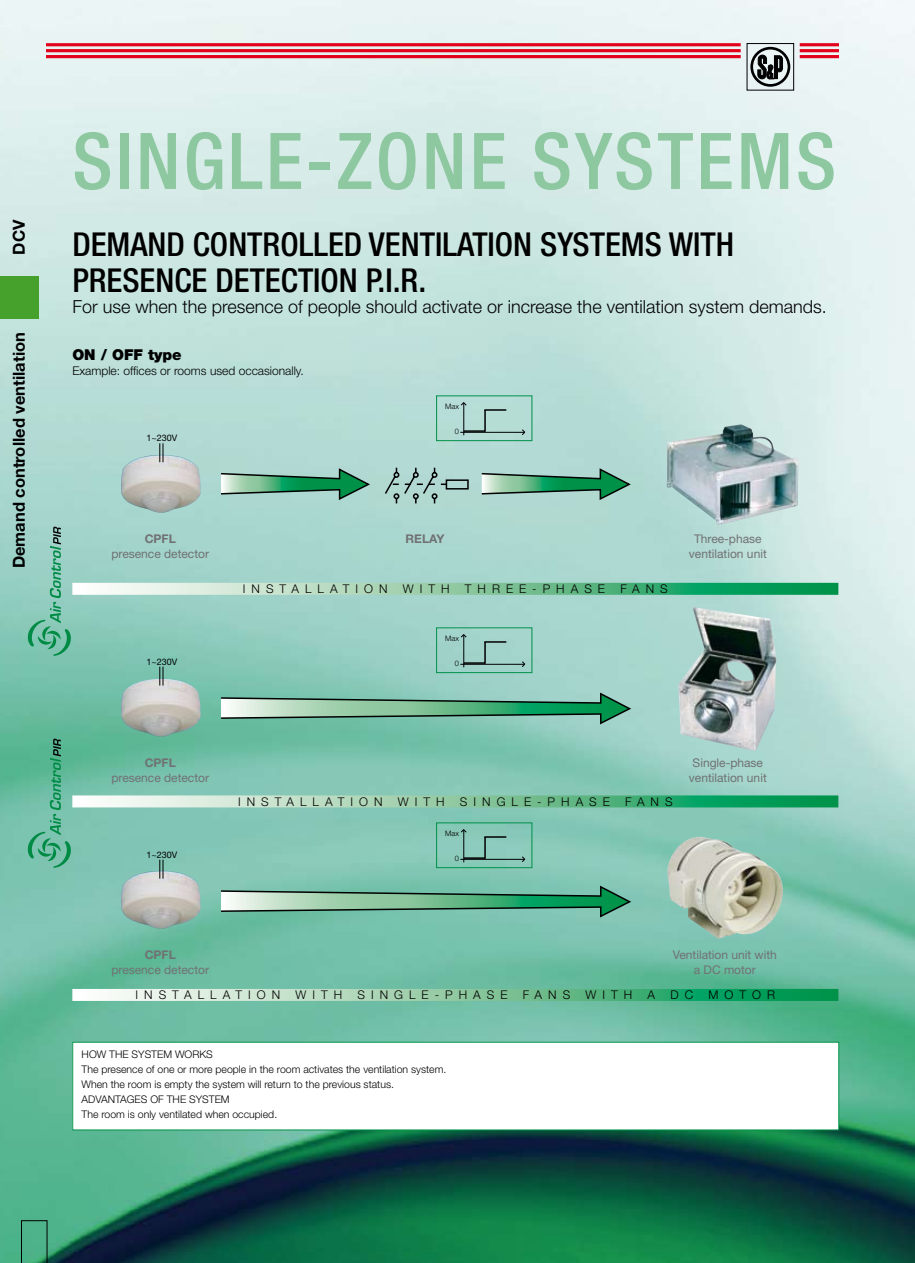
<style>
.page{position:relative;width:915px;height:1263px;background:#fff}
.page>*{position:absolute;margin:0;border:0;box-sizing:border-box;transform-origin:0 0}
.t1{font:500 condensed 78.3px "Helvetica Neue";letter-spacing:.04em;color:#8ec8a0}
.t2{font:500 condensed 33px/36px "Helvetica Neue";color:#000}
.t3{font:300 18px "Helvetica Neue";color:#000}
.t4{font:700 16.5px "Helvetica Neue";color:#000}
.t5{font:900 15px "Helvetica Neue";color:#000}
.t6{font:12px/15px "Helvetica Neue";color:#707173;text-align:center}
.t7{font:300 12px "Helvetica Neue";letter-spacing:.5em;color:#000}
.t8{font:300 12px "Helvetica Neue";color:#000}
.t9{font:700 12px "Helvetica Neue";color:#707173}
.t10{font:300 10.5px/15px "Helvetica Neue";color:#000}
.t11{font:9px "Helvetica Neue";color:#000}
.t12{font:300 7.5px "Helvetica Neue";color:#000}
</style>
<div class="page">
<img style="left:0;top:0;width:914px;height:1263px">
<svg style="left:21px;top:1220px;width:26px;height:43px"></svg>
<div style="left:750px;top:47px;width:40px;height:40px;border:3px solid #000;border-radius:50%"></div>
<svg style="left:757px;top:55px;width:25px;height:24px"></svg>
<hr style="left:47px;top:43px;width:693px;height:3px;background:#e2001a">
<hr style="left:47px;top:49px;width:693px;height:3px;background:#e2001a">
<hr style="left:47px;top:55px;width:693px;height:3px;background:#e2001a">
<hr style="left:799px;top:43px;width:39px;height:3px;background:#e2001a">
<hr style="left:799px;top:49px;width:39px;height:3px;background:#e2001a">
<hr style="left:799px;top:55px;width:39px;height:3px;background:#e2001a">
<div style="left:0;top:276px;width:38px;height:43px;background:#45a12b"></div>
<img style="left:666px;top:424px;width:132px;height:102px">
<img style="left:121px;top:455px;width:80px;height:58px">
<img style="left:678px;top:607px;width:98px;height:144px">
<img style="left:666px;top:837px;width:116px;height:102px">
<svg style="left:219px;top:467px;width:152px;height:34px;background:#76b49b"></svg>
<svg style="left:480px;top:467px;width:152px;height:34px;background:#77b49c"></svg>
<img style="left:121px;top:679px;width:80px;height:58px">
<img style="left:121px;top:871px;width:80px;height:58px">
<svg style="left:219px;top:691px;width:413px;height:35px;background:#76b59c"></svg>
<svg style="left:219px;top:884px;width:413px;height:35px;background:#6fb297"></svg>
<div style="left:73px;top:1042px;width:765px;height:88px;background:#fff"></div>
<svg style="left:72px;top:583px;width:766px;height:12px;background:#82c8a2"></svg>
<svg style="left:72px;top:795px;width:766px;height:12px;background:#82c8a2"></svg>
<svg style="left:72px;top:989px;width:766px;height:12px;background:#81c8a1"></svg>
<svg style="left:159px;top:443px;width:5px;height:19px"></svg>
<svg style="left:159px;top:667px;width:5px;height:18px"></svg>
<svg style="left:159px;top:860px;width:5px;height:19px"></svg>
<svg style="left:383px;top:466px;width:64px;height:39px;background:#9cbfb9"></svg>
<div style="left:445px;top:479px;width:23px;height:11px;border:2px solid #000"></div>
<div style="left:436px;top:395px;width:96px;height:46px;border:1px solid #009148"></div>
<hr style="left:463px;top:403px;width:1px;height:32px;background:#000">
<svg style="left:460px;top:401px;width:7px;height:5px"></svg>
<hr style="left:460px;top:432px;width:64px;height:1px;background:#000">
<svg style="left:521px;top:429px;width:4px;height:7px"></svg>
<hr style="left:463px;top:430px;width:22px;height:2px;background:#000">
<svg style="left:484px;top:411px;width:1px;height:21px"></svg>
<hr style="left:484px;top:409px;width:22px;height:2px;background:#000">
<div style="left:436px;top:627px;width:96px;height:46px;border:1px solid #009148"></div>
<hr style="left:463px;top:635px;width:1px;height:32px;background:#000">
<svg style="left:460px;top:633px;width:7px;height:5px"></svg>
<hr style="left:460px;top:664px;width:64px;height:1px;background:#000">
<svg style="left:521px;top:661px;width:4px;height:7px"></svg>
<hr style="left:463px;top:662px;width:22px;height:2px;background:#000">
<svg style="left:484px;top:643px;width:1px;height:21px"></svg>
<hr style="left:484px;top:641px;width:22px;height:2px;background:#000">
<div style="left:436px;top:822px;width:96px;height:46px;border:1px solid #009148"></div>
<hr style="left:463px;top:830px;width:1px;height:32px;background:#000">
<svg style="left:460px;top:828px;width:7px;height:5px"></svg>
<hr style="left:460px;top:859px;width:64px;height:1px;background:#000">
<svg style="left:521px;top:856px;width:4px;height:7px"></svg>
<hr style="left:463px;top:857px;width:22px;height:2px;background:#000">
<svg style="left:484px;top:838px;width:1px;height:20px"></svg>
<hr style="left:484px;top:836px;width:22px;height:2px;background:#000">
<svg style="left:28px;top:526px;width:43px;height:130px;background:#80c2af"></svg>
<svg style="left:28px;top:738px;width:43px;height:130px;background:#5eb596"></svg>
<h3 class="t4" style="left:9px;top:255px;width:37px;rotate:-90deg">DCV</h3>
<h3 class="t4" style="left:9px;top:568px;width:238px;rotate:-90deg">Demand controlled ventilation</h3>
<h1 class="t1" style="left:72px;top:114px;width:765px">SINGLE-ZONE SYSTEMS</h1>
<h2 class="t2" style="left:72px;top:225px;width:663px">DEMAND CONTROLLED VENTILATION SYSTEMS WITH<br>PRESENCE DETECTION P.I.R.</h2>
<h3 class="t3" style="left:72px;top:296px;width:755px">For use when the presence of people should activate or increase the ventilation system demands.</h3>
<h3 class="t5" style="left:72px;top:346px;width:111px">ON / OFF type</h3>
<p class="t8" style="left:72px;top:364px;width:233px">Example: offices or rooms used occasionally.</p>
<p class="t11" style="left:146px;top:433px;width:32px">1~230V</p>
<p class="t12" style="left:445px;top:401px;width:15px">Max</p>
<p class="t12" style="left:454px;top:427px;width:6px">0</p>
<p class="t9" style="left:145px;top:531px;width:33px">CPFL</p>
<p class="t6" style="left:111px;top:546px;width:99px">presence detector</p>
<p class="t11" style="left:146px;top:656px;width:32px">1~230V</p>
<p class="t9" style="left:405px;top:531px;width:40px">RELAY</p>
<p class="t7" style="left:243px;top:581px;width:146px">INSTAlL ATION</p>
<p class="t7" style="left:402px;top:581px;width:48px">WITH</p>
<p class="t7" style="left:464px;top:581px;width:142px">THR EE-PHASE</p>
<p class="t7" style="left:620px;top:581px;width:49px">FANS</p>
<p class="t12" style="left:445px;top:633px;width:15px">Max</p>
<p class="t12" style="left:454px;top:659px;width:6px">0</p>
<p class="t6" style="left:688px;top:531px;width:79px">Three-phase ventilation unit</p>
<p class="t9" style="left:145px;top:755px;width:33px">CPFL</p>
<p class="t6" style="left:111px;top:769px;width:99px">presence detector</p>
<p class="t11" style="left:146px;top:849px;width:32px">1~230V</p>
<p class="t7" style="left:238px;top:794px;width:146px">INSTAlL ATION</p>
<p class="t7" style="left:398px;top:794px;width:48px">WITH</p>
<p class="t7" style="left:460px;top:794px;width:151px">SINGL E-PHASE</p>
<p class="t7" style="left:625px;top:794px;width:49px">FANS</p>
<p class="t12" style="left:445px;top:828px;width:15px">Max</p>
<p class="t12" style="left:454px;top:854px;width:6px">0</p>
<p class="t6" style="left:688px;top:755px;width:79px">Single-phase ventilation unit</p>
<p class="t9" style="left:145px;top:947px;width:33px">CPFL</p>
<p class="t6" style="left:111px;top:962px;width:99px">presence detector</p>
<p class="t6" style="left:672px;top:947px;width:106px">Ventilation unit with a DC motor</p>
<p class="t7" style="left:135px;top:988px;width:146px">INSTAlL ATION</p>
<p class="t7" style="left:295px;top:988px;width:48px">WITH</p>
<p class="t7" style="left:357px;top:988px;width:151px">SINGL E-PHASE</p>
<p class="t7" style="left:522px;top:988px;width:49px">FANS</p>
<p class="t7" style="left:585px;top:988px;width:48px">WITH</p>
<p class="t7" style="left:647px;top:988px;width:9px">A</p>
<p class="t7" style="left:670px;top:988px;width:24px">D C</p>
<p class="t7" style="left:708px;top:988px;width:63px">MOTOR</p>
<p class="t10" style="left:82px;top:1047px;width:366px;text-indent:93px">works<br>The presence of one or more people in the room activates the ventilation system.<br>When the room is empty the system will return to the previous status.<br>ADVANTAGES OF THE SYSTEM<br>The room is only ventilated when occupied.</p>
<p class="t10" style="left:82px;top:1047px;width:36px">How the</p>
<p class="t10" style="left:132px;top:1047px;width:21px">system</p>
</div>
